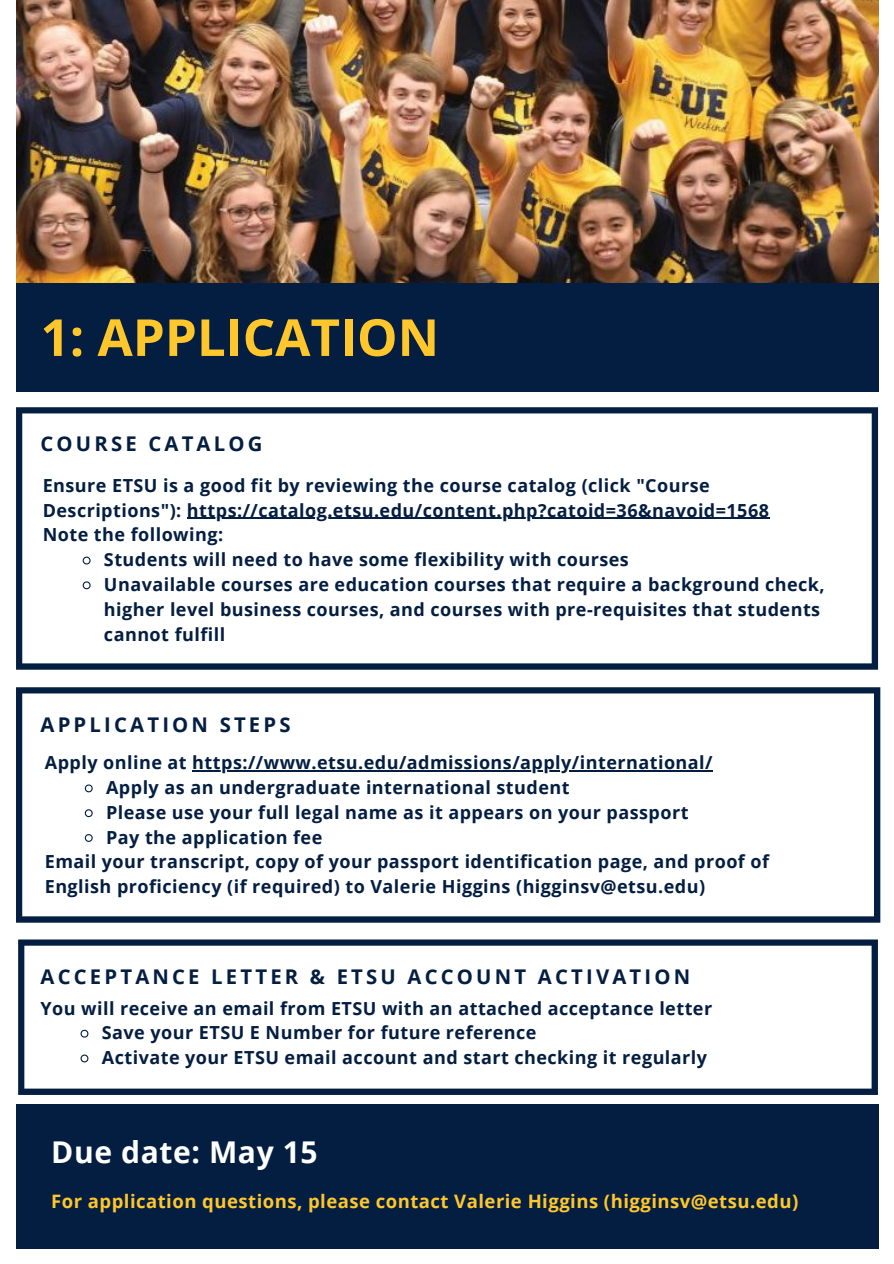
<style>
.page{position:relative;width:894px;height:1264px;background:#fff}
.page>*{position:absolute;margin:0;border:0;box-sizing:border-box;transform-origin:0 0}
.t1{font:700 51px "Open Sans";color:#ffc72c}
.t2{font:700 30px "Open Sans";letter-spacing:.02em;color:#fff}
.t3{font:700 20.25px "Open Sans";letter-spacing:.16em;color:#041e42}
.t4{font:700 18.45px "Open Sans";letter-spacing:.025em;color:#ffc72c}
.t5{font:700 18px/24.8px "Open Sans";letter-spacing:.025em;color:#041e42}
</style>
<div class="page">
<img style="left:16px;top:0;width:861px;height:283px">
<div style="left:16px;top:283px;width:861px;height:108px;background:#041e42"></div>
<div style="left:16px;top:1104px;width:861px;height:144px;background:#041e42"></div>
<svg style="left:16px;top:407px;width:861px;height:262px"></svg>
<svg style="left:16px;top:687px;width:864px;height:235px"></svg>
<svg style="left:18px;top:939px;width:859px;height:155px"></svg>
<svg style="left:82px;top:556px;width:9px;height:9px"></svg>
<svg style="left:82px;top:580px;width:9px;height:10px"></svg>
<hr style="left:187px;top:517px;width:582px;height:2px;background:#041e42">
<svg style="left:84px;top:783px;width:9px;height:10px"></svg>
<svg style="left:84px;top:808px;width:9px;height:10px"></svg>
<svg style="left:84px;top:833px;width:9px;height:9px"></svg>
<hr style="left:192px;top:770px;width:387px;height:1px;background:#041e42">
<hr style="left:579px;top:770px;width:134px;height:1px;background:#041e42">
<svg style="left:80px;top:1028px;width:9px;height:10px"></svg>
<svg style="left:80px;top:1053px;width:9px;height:10px"></svg>
<p class="t1" style="left:41px;top:301px;width:400px">1: APPLICATION</p>
<p class="t3" style="left:41px;top:430px;width:223px">COURSE CATALOG</p>
<p class="t5" style="left:43px;top:472px;width:727px">Ensure ETSU is a good fit by reviewing the course catalog (click "Course<br>Descriptions"): https://catalog.etsu.edu/content.php?catoid=36&amp;navoid=1568</p>
<p class="t5" style="left:43px;top:522px;width:182px">Note the following:</p>
<p class="t5" style="left:104px;top:547px;width:526px">Students will need to have some flexibility with courses</p>
<p class="t5" style="left:104px;top:571px;width:722px">Unavailable courses are education courses that require a background check, higher level business courses, and courses with pre-requisites that students cannot fulfill</p>
<p class="t3" style="left:41px;top:710px;width:251px">APPLICATION STEPS</p>
<p class="t5" style="left:45px;top:750px;width:669px">Apply online at https://www.etsu.edu/admissions/apply/international/</p>
<p class="t5" style="left:106px;top:774px;width:465px">Apply as an undergraduate international student</p>
<p class="t5" style="left:106px;top:799px;width:583px">Please use your full legal name as it appears on your passport</p>
<p class="t5" style="left:106px;top:824px;width:218px">Pay the application fee</p>
<p class="t5" style="left:45px;top:849px;width:725px">Email your transcript, copy of your passport identification page, and proof of<br>English proficiency (if required) to Valerie Higgins (higginsv@etsu.edu)</p>
<p class="t3" style="left:41px;top:962px;width:651px">ACCEPTANCE LETTER &amp; ETSU ACCOUNT ACTIVATION</p>
<p class="t5" style="left:41px;top:995px;width:673px">You will receive an email from ETSU with an attached acceptance letter</p>
<p class="t5" style="left:102px;top:1019px;width:436px">Save your ETSU E Number for future reference</p>
<p class="t5" style="left:102px;top:1044px;width:606px">Activate your ETSU email account and start checking it regularly</p>
<p class="t2" style="left:51px;top:1131px;width:268px">Due date: May 15</p>
<p class="t4" style="left:51px;top:1188px;width:748px">For application questions, please contact Valerie Higgins (higginsv@etsu.edu)</p>
</div>
